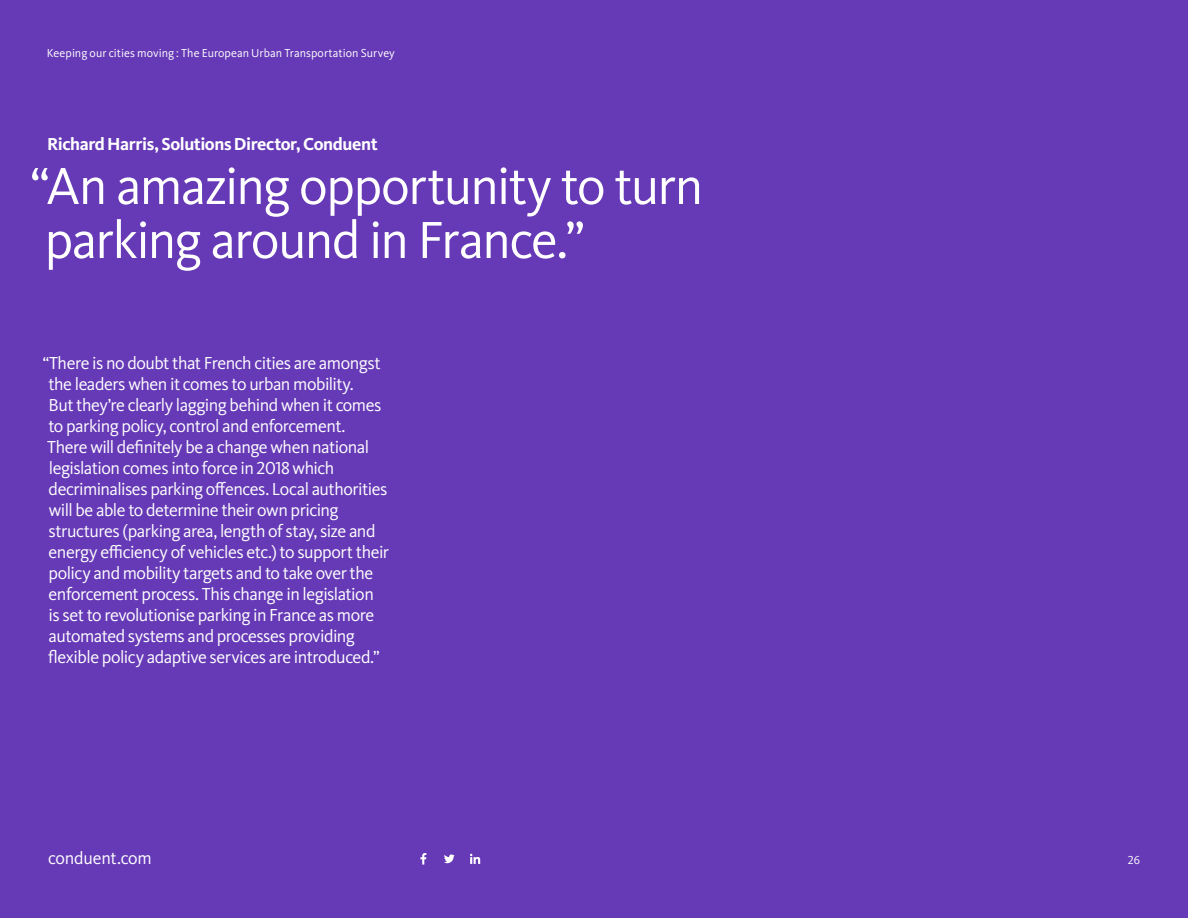
<style>
.page{position:relative;width:1188px;height:918px;background:#663ab6}
.page>*{position:absolute;margin:0;border:0;box-sizing:border-box;transform-origin:0 0}
.t1{font:54px/54px "Kievit Pro";letter-spacing:-.035em;color:#fff}
.t2{font:18px/21px "Kievit Pro";letter-spacing:-.03em;color:#fff}
.t3{font:700 18px "Kievit Pro";letter-spacing:-.025em;color:#fff}
.t4{font:18px "Kievit Pro";letter-spacing:-.01em;color:#fff}
.t5{font:12px "Kievit Pro";letter-spacing:.005em;color:#fff}
</style>
<div class="page">
<svg style="left:444px;top:854px;width:11px;height:9px"></svg>
<svg style="left:470px;top:854px;width:10px;height:10px"></svg>
<svg style="left:420px;top:853px;width:6px;height:12px"></svg>
<p class="t5" style="left:47px;top:46px;width:350px">Keeping our cities moving : The European Urban Transportation Survey</p>
<p class="t3" style="left:47px;top:133px;width:332px">Richard Harris, Solutions Director, Conduent</p>
<h1 class="t1" style="left:30px;top:159px;width:674px">“An amazing opportunity to turn parking around in France.”</h1>
<p class="t2" style="left:43px;top:352px;width:348px">“There is no doubt that French cities are amongst the leaders when it comes to urban mobility.<br>But they’re clearly lagging behind when it comes to parking policy, control and enforcement.<br>There will definitely be a change when national legislation comes into force in 2018 which decriminalises parking offences. Local authorities will be able to determine their own pricing structures (parking area, length of stay, size and energy efficiency of vehicles etc.) to support their policy and mobility targets and to take over the enforcement process. This change in legislation<br>is set to revolutionise parking in France as more automated systems and processes providing flexible policy adaptive services are introduced.”</p>
<p class="t4" style="left:48px;top:847px;width:105px">conduent.com</p>
<p class="t5" style="left:1128px;top:853px;width:14px">26</p>
</div>
